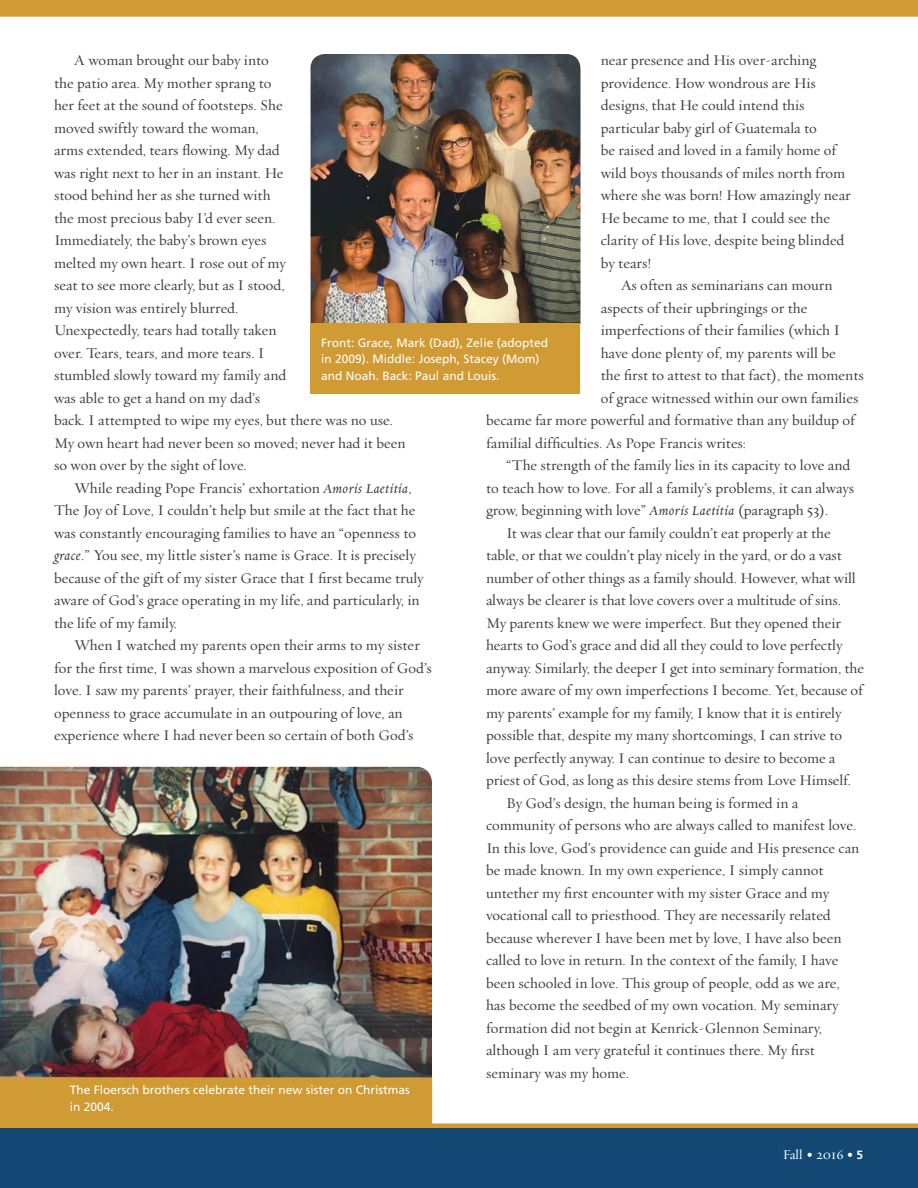
<style>
.page{position:relative;width:918px;height:1188px;background:#fff}
.page>*{position:absolute;margin:0;border:0;box-sizing:border-box;transform-origin:0 0}
.t1{font:15px/22.5px "Requiem Text HTF Roman";color:#3e3e3f}
.t2{font:13.5px "Requiem Text HTF Roman";color:#fff}
.t3{font:12px/16.5px "Frutiger";color:#fff}
.s1{font-family:"Requiem Text HTF Italic"}
.s2{font-family:"Frutiger";font-weight:700;font-size:12px}
</style>
<div class="page">
<div style="left:0;top:1077px;width:432px;height:47px;background:#d09a34"></div>
<div style="left:0;top:1077px;width:432px;height:47px;border:1px solid #d09a34"></div>
<div style="left:0;top:1128px;width:918px;height:60px;background:#134874"></div>
<hr style="left:0;top:1124px;width:918px;height:4px;background:#d09a34">
<img style="left:0;top:767px;width:432px;height:310px">
<div style="left:0;top:0;width:918px;height:17px;background:#d09a34"></div>
<img style="left:311px;top:54px;width:269px;height:270px">
<div style="left:310px;top:324px;width:270px;height:70px;background:#d09a34"></div>
<p class="t1" style="left:54px;top:49px;width:353px;text-indent:20px">A woman brought our baby into<br>the patio area. My mother sprang to<br>her feet at the sound of footsteps. She<br>moved swiftly toward the woman,<br>arms extended, tears flowing. My dad<br>was right next to her in an instant. He<br>stood behind her as she turned with<br>the most precious baby I’d ever seen.<br>Immediately, the baby’s brown eyes<br>melted my own heart. I rose out of my<br>seat to see more clearly, but as I stood,<br>my vision was entirely blurred.<br>Unexpectedly, tears had totally taken<br>over. Tears, tears, and more tears. I<br>stumbled slowly toward my family and<br>was able to get a hand on my dad’s<br>back. I attempted to wipe my eyes, but there was no use.<br>My own heart had never been so moved; never had it been so won over by the sight of love.</p>
<p class="t1" style="left:54px;top:477px;width:371px;text-indent:20px">While reading Pope Francis’ exhortation <span class="s1">Amoris Laetitia</span>, The Joy of Love, I couldn’t help but smile at the fact that he was constantly encouraging families to have an “openness to <span class="s1">grace</span>.” You see, my little sister’s name is Grace. It is precisely because of the gift of my sister Grace that I first became truly aware of God’s grace operating in my life, and particularly, in the life of my family.</p>
<p class="t1" style="left:54px;top:634px;width:379px;text-indent:20px">When I watched my parents open their arms to my sister for the first time, I was shown a marvelous exposition of God’s love. I saw my parents’ prayer, their faithfulness, and their openness to grace accumulate in an outpouring of love, an experience where I had never been so certain of both God’s</p>
<p class="t1" style="left:601px;top:49px;width:251px">near presence and His over-arching providence. How wondrous are His designs, that He could intend this particular baby girl of Guatemala to<br>be raised and loved in a family home of wild boys thousands of miles north from where she was born! How amazingly near He became to me, that I could see the clarity of His love, despite being blinded by tears!</p>
<p class="t1" style="left:621px;top:274px;width:213px">As often as seminarians can mourn</p>
<p class="t1" style="left:601px;top:297px;width:208px">aspects of their upbringings or the</p>
<p class="t1" style="left:601px;top:319px;width:241px">imperfections of their families (which I</p>
<p class="t1" style="left:601px;top:342px;width:237px">have done plenty of, my parents will be</p>
<p class="t1" style="left:601px;top:364px;width:265px">the first to attest to that fact), the moments</p>
<p class="t1" style="left:601px;top:387px;width:259px">of grace witnessed within our own families</p>
<p class="t1" style="left:486px;top:409px;width:370px">became far more powerful and formative than any buildup of</p>
<p class="t1" style="left:486px;top:432px;width:262px">familial difficulties. As Pope Francis writes:</p>
<p class="t1" style="left:506px;top:454px;width:346px">“The strength of the family lies in its capacity to love and</p>
<p class="t1" style="left:486px;top:477px;width:370px">to teach how to love. For all a family’s problems, it can always</p>
<p class="t1" style="left:486px;top:499px;width:344px">grow, beginning with love” <span class="s1">Amoris Laetitia</span> (paragraph 53).</p>
<p class="t1" style="left:506px;top:522px;width:326px">It was clear that our family couldn’t eat properly at the</p>
<p class="t1" style="left:486px;top:544px;width:357px">table, or that we couldn’t play nicely in the yard, or do a vast</p>
<p class="t1" style="left:486px;top:567px;width:371px">number of other things as a family should. However, what will</p>
<p class="t1" style="left:486px;top:589px;width:357px">always be clearer is that love covers over a multitude of sins.</p>
<p class="t1" style="left:486px;top:612px;width:356px">My parents knew we were imperfect. But they opened their</p>
<p class="t1" style="left:486px;top:634px;width:358px">hearts to God’s grace and did all they could to love perfectly</p>
<p class="t1" style="left:486px;top:657px;width:379px">anyway. Similarly, the deeper I get into seminary formation, the</p>
<p class="t1" style="left:486px;top:679px;width:379px">more aware of my own imperfections I become. Yet, because of</p>
<p class="t1" style="left:486px;top:702px;width:357px">my parents’ example for my family, I know that it is entirely</p>
<p class="t1" style="left:486px;top:724px;width:358px">possible that, despite my many shortcomings, I can strive to</p>
<p class="t1" style="left:486px;top:747px;width:351px">love perfectly anyway. I can continue to desire to become a</p>
<p class="t1" style="left:486px;top:769px;width:366px">priest of God, as long as this desire stems from Love Himself.</p>
<p class="t1" style="left:506px;top:792px;width:294px">By God’s design, the human being is formed in a</p>
<p class="t1" style="left:486px;top:814px;width:372px">community of persons who are always called to manifest love.</p>
<p class="t1" style="left:486px;top:837px;width:375px">In this love, God’s providence can guide and His presence can</p>
<p class="t1" style="left:486px;top:859px;width:339px">be made known. In my own experience, I simply cannot</p>
<p class="t1" style="left:486px;top:882px;width:345px">untether my first encounter with my sister Grace and my</p>
<p class="t1" style="left:486px;top:904px;width:346px">vocational call to priesthood. They are necessarily related</p>
<p class="t1" style="left:486px;top:927px;width:357px">because wherever I have been met by love, I have also been</p>
<p class="t1" style="left:486px;top:949px;width:354px">called to love in return. In the context of the family, I have</p>
<p class="t1" style="left:486px;top:972px;width:355px">been schooled in love. This group of people, odd as we are,</p>
<p class="t1" style="left:486px;top:994px;width:354px">has become the seedbed of my own vocation. My seminary</p>
<p class="t1" style="left:486px;top:1017px;width:337px">formation did not begin at Kenrick-Glennon Seminary,</p>
<p class="t1" style="left:486px;top:1039px;width:331px">although I am very grateful it continues there. My first</p>
<p class="t1" style="left:486px;top:1062px;width:145px">seminary was my home.</p>
<p class="t3" style="left:321px;top:334px;width:228px">Front: Grace, Mark (Dad), Zelie (adopted in 2009). Middle: Joseph, Stacey (Mom) and Noah. Back: Paul and Louis.</p>
<p class="t3" style="left:70px;top:1082px;width:342px">The Floersch brothers celebrate their new sister on Christmas in 2004.</p>
<p class="t2" style="left:783px;top:1147px;width:82px">Fall <span class="s2">•</span> 2016 <span class="s2">• 5</span></p>
</div>
